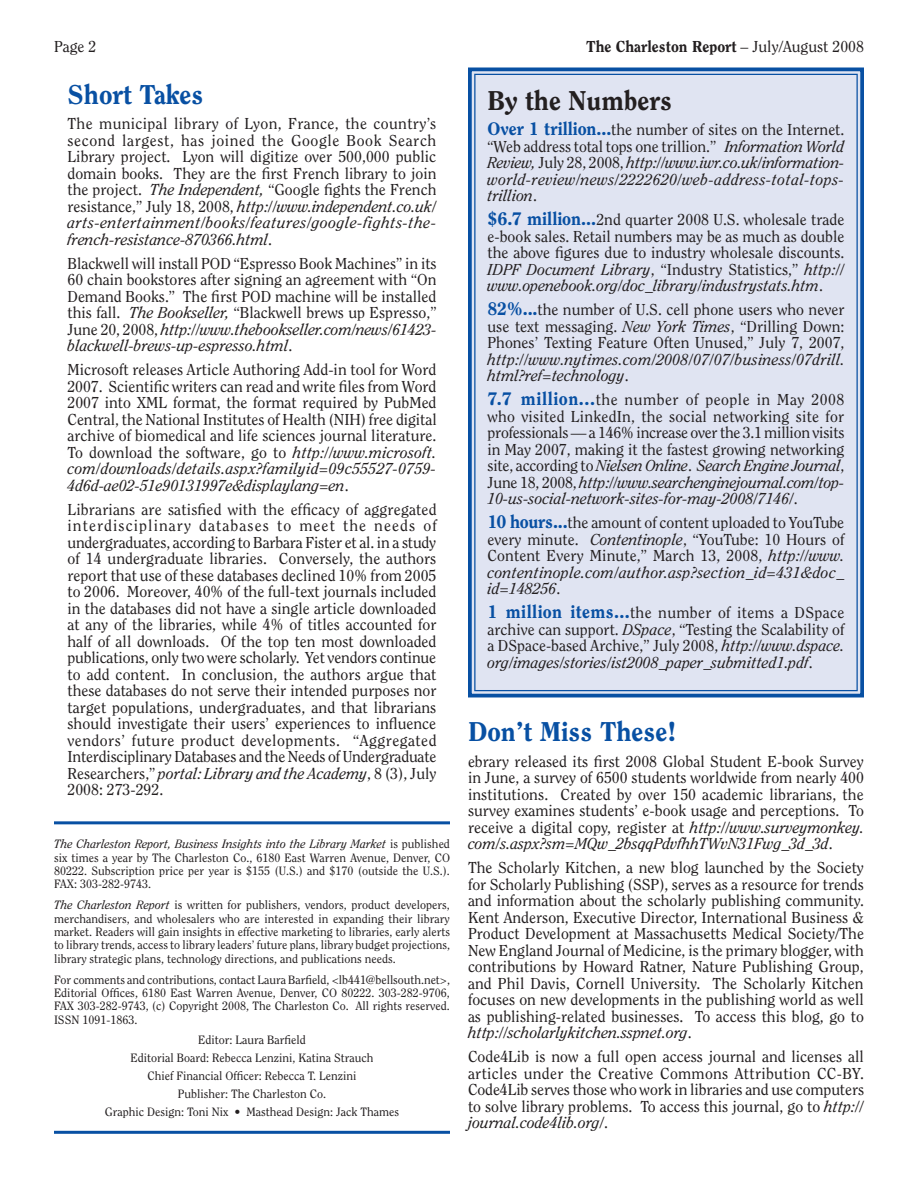
<style>
.page{position:relative;width:918px;height:1188px;background:#fff}
.page>*{position:absolute;margin:0;border:0;box-sizing:border-box;transform-origin:0 0}
.t1{font:800 27px "Clearface";color:#0850a3}
.t2{font:800 27px "Clearface";color:#231f20}
.t3{font:15.75px/16.5px "Clearface";color:#231f20;text-align:justify}
.t4{font:italic 15.75px/16.5px "Clearface";letter-spacing:.015em;color:#231f20;text-align:justify}
.t5{font:800 15.75px "Clearface";color:#231f20}
.t6{font:12px/13.4px "Clearface";color:#231f20;text-align:justify}
.s1{font-weight:400}
.s2{font-style:italic}
.s3{font-weight:800;font-style:normal;font-size:18px;color:#0850a3}
.s4{font-style:normal}
.s5{font-weight:800;font-size:18px;color:#0850a3}
</style>
<div class="page">
<hr style="left:54px;top:821px;width:396px;height:3px;background:#0850a3">
<hr style="left:54px;top:1131px;width:396px;height:3px;background:#0850a3">
<div style="left:468px;top:67px;width:396px;height:631px;background:#e0e4f2"></div>
<p class="t3" style="left:54px;top:38px;width:44px">Page 2</p>
<p class="t5" style="left:586px;top:37px;width:279px">The Charleston Report <span class="s1">– July/August 2008</span></p>
<h1 class="t1" style="left:68px;top:78px;width:137px">Short Takes</h1>
<p class="t3" style="left:68px;top:115px;width:371px">The municipal library of Lyon, France, the country’s second largest, has joined the Google Book Search Library project. Lyon will digitize over 500,000 public domain books. They are the first French library to join the project. <span class="s2">The Independent,</span> “Google fights the French resistance,” July 18, 2008, <span class="s2">http://www.independent.co.uk/ arts-entertainment/books/features/google-fights-the&shy;french-resistance-870366.html</span>.</p>
<p class="t3" style="left:68px;top:255px;width:371px">Blackwell will install POD “Espresso Book Machines” in its 60 chain bookstores after signing an agreement with “On Demand Books.” The first POD machine will be installed this fall. <span class="s2">The Bookseller,</span> “Blackwell brews up Espresso,” June 20, 2008, <span class="s2">http://www.thebookseller.com/news/61423- blackwell-brews-up-espresso.html</span>.</p>
<p class="t3" style="left:68px;top:361px;width:371px">Microsoft releases Article Authoring Add-in tool for Word 2007. Scientific writers can read and write files from Word 2007 into XML format, the format required by PubMed Central, the National Institutes of Health (NIH) free digital archive of biomedical and life sciences journal literature.<br>To download the software, go to <span class="s2">http://www.microsoft. com/downloads/details.aspx?familyid=09c55527-0759- 4d6d-ae02-51e90131997e&amp;displaylang=en</span>.</p>
<p class="t3" style="left:68px;top:501px;width:371px">Librarians are satisfied with the efficacy of aggregated interdisciplinary databases to meet the needs of undergraduates, according to Barbara Fister et al. in a study of 14 undergraduate libraries. Conversely, the authors report that use of these databases declined 10% from 2005 to 2006. Moreover, 40% of the full-text journals included in the databases did not have a single article downloaded at any of the libraries, while 4% of titles accounted for half of all downloads. Of the top ten most downloaded publications, only two were scholarly. Yet vendors continue to add content. In conclusion, the authors argue that these databases do not serve their intended purposes nor target populations, undergraduates, and that librarians should investigate their users’ experiences to influence vendors’ future product developments. “Aggregated Interdisciplinary Databases and the Needs of Undergraduate Researchers,” <span class="s2">portal: Library and the Academy</span>, 8 (3), July 2008: 273-292.</p>
<p class="t6" style="left:54px;top:837px;width:398px"><span class="s2">The Charleston Report, Business Insights into the Library Market</span> is published six times a year by The Charleston Co., 6180 East Warren Avenue, Denver, CO 80222. Subscription price per year is $155 (U.S.) and $170 (outside the U.S.).<br>FAX: 303-282-9743.</p>
<p class="t6" style="left:54px;top:898px;width:398px"><span class="s2">The Charleston Report</span> is written for publishers, vendors, product developers, merchandisers, and wholesalers who are interested in expanding their library market. Readers will gain insights in effective marketing to libraries, early alerts to library trends, access to library leaders’ future plans, library budget projections, library strategic plans, technology directions, and publications needs.</p>
<p class="t6" style="left:54px;top:972px;width:398px">For comments and contributions, contact Laura Barfield, &lt;lb441@bellsouth.net&gt;, Editorial Offices, 6180 East Warren Avenue, Denver, CO 80222. 303-282-9706, FAX 303-282-9743, (c) Copyright 2008, The Charleston Co. All rights reserved.<br>ISSN 1091-1863.</p>
<p class="t6" style="left:105px;top:1031px;width:296px;line-height:17.9px;text-align:center">Editor: Laura Barfield<br>Editorial Board: Rebecca Lenzini, Katina Strauch<br>Chief Financial Officer: Rebecca T. Lenzini<br>Publisher: The Charleston Co.<br>Graphic Design: Toni Nix • Masthead Design: Jack Thames</p>
<h1 class="t2" style="left:488px;top:84px;width:186px">By the Numbers</h1>
<p class="t4" style="left:488px;top:121px;width:359px"><span class="s3">Over 1 trillion...</span><span class="s4">the number of sites on the Internet. “Web address total tops one trillion.”</span> Information World Review, <span class="s4">July 28, 2008,</span> http://www.iwr.co.uk/information&shy;world-review/news/2222620/web-address-total-tops&shy;trillion<span class="s4">.</span></p>
<p class="t3" style="left:488px;top:211px;width:359px"><span class="s5">$6.7 million...</span>2nd quarter 2008 U.S. wholesale trade e-book sales. Retail numbers may be as much as double the above figures due to industry wholesale discounts.<br><span class="s2">IDPF Document Library</span>, “Industry Statistics,” <span class="s2">http:// www.openebook.org/doc_library/industrystats.htm</span>.</p>
<p class="t3" style="left:488px;top:301px;width:359px"><span class="s5">82%...</span>the number of U.S. cell phone users who never use text messaging. <span class="s2">New York Times</span>, “Drilling Down:<br>Phones’ Texting Feature Often Unused,” July 7, 2007,</p>
<p class="t4" style="left:488px;top:351px;width:359px">http://www.nytimes.com/2008/07/07/business/07drill. html?ref=technology<span class="s4">.</span></p>
<p class="t3" style="left:488px;top:391px;width:359px"><span class="s5">7.7 million...</span>the number of people in May 2008 who visited LinkedIn, the social networking site for professionals — a 146% increase over the 3.1 million visits in May 2007, making it the fastest growing networking site, according to <span class="s2">Nielsen Online</span>. <span class="s2">Search Engine Journal</span>, June 18, 2008, <span class="s2">http://www.searchenginejournal.com/top-10-us-social-network-sites-for-may-2008/7146/</span>.</p>
<p class="t3" style="left:487px;top:514px;width:358px"><span class="s5">10 hours...</span>the amount of content uploaded to YouTube every minute. <span class="s2">Contentinople</span>, “YouTube: 10 Hours of Content Every Minute,” March 13, 2008, <span class="s2">http://www. contentinople.com/author.asp?section_id=431&amp;doc_ id=148256</span>.</p>
<p class="t3" style="left:487px;top:604px;width:359px"><span class="s5">1 million items...</span>the number of items a DSpace archive can support. <span class="s2">DSpace</span>, “Testing the Scalability of a DSpace-based Archive,” July 2008, <span class="s2">http://www.dspace. org/images/stories/ist2008_paper_submitted1.pdf</span>.</p>
<h1 class="t1" style="left:468px;top:715px;width:210px">Don’t Miss These!</h1>
<p class="t3" style="left:468px;top:753px;width:398px">ebrary released its first 2008 Global Student E-book Survey in June, a survey of 6500 students worldwide from nearly 400 institutions. Created by over 150 academic librarians, the survey examines students’ e-book usage and perceptions. To receive a digital copy, register at <span class="s2">http://www.surveymonkey. com/s.aspx?sm=MQw_2bsqqPdvfhhTWvN31Fwg_3d_3d</span>.</p>
<p class="t3" style="left:468px;top:859px;width:398px">The Scholarly Kitchen, a new blog launched by the Society for Scholarly Publishing (SSP), serves as a resource for trends and information about the scholarly publishing community.<br>Kent Anderson, Executive Director, International Business &amp; Product Development at Massachusetts Medical Society/The New England Journal of Medicine, is the primary blogger, with contributions by Howard Ratner, Nature Publishing Group, and Phil Davis, Cornell University. The Scholarly Kitchen focuses on new developments in the publishing world as well as publishing-related businesses. To access this blog, go to <span class="s2">http://scholarlykitchen.sspnet.org</span>.</p>
<p class="t3" style="left:468px;top:1048px;width:398px">Code4Lib is now a full open access journal and licenses all articles under the Creative Commons Attribution CC-BY.<br>Code4Lib serves those who work in libraries and use computers to solve library problems. To access this journal, go to <span class="s2">http:// journal.code4lib.org/</span>.</p>
</div>
